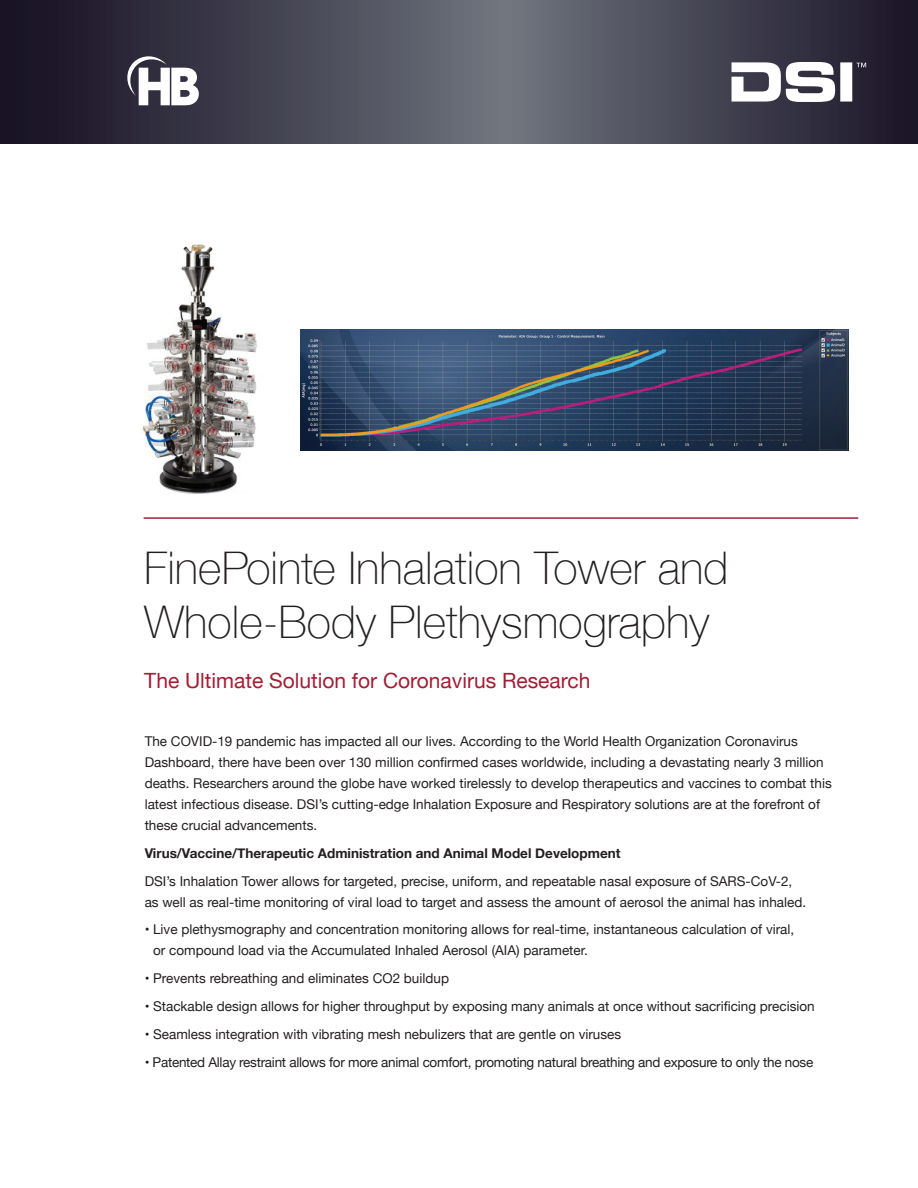
<style>
.page{position:relative;width:918px;height:1188px;background:#fff}
.page>*{position:absolute;margin:0;border:0;box-sizing:border-box;transform-origin:0 0}
.t1{font:100 45px/54px "Helvetica Neue";color:#231f20}
.t2{font:21px "Helvetica Neue";color:#a31e35}
.t3{font:13.5px/21px "Helvetica Neue";color:#231f20}
.t4{font:13.5px "Helvetica Neue";letter-spacing:-.02em;color:#231f20}
.t5{font:700 13.5px "Helvetica Neue";color:#231f20}
</style>
<div class="page">
<svg style="left:0;top:0;width:918px;height:144px;background:#434351"></svg>
<svg style="left:127px;top:56px;width:72px;height:49px"></svg>
<svg style="left:732px;top:62px;width:134px;height:40px"></svg>
<hr style="left:144px;top:517px;width:714px;height:2px;background:#a31e35">
<img style="left:142px;top:244px;width:115px;height:250px">
<img style="left:301px;top:329px;width:548px;height:121px">
<h1 class="t1" style="left:144px;top:539px;width:586px">FinePointe Inhalation Tower and<br>Whole-Body Plethysmography</h1>
<h2 class="t2" style="left:144px;top:666px;width:448px">The Ultimate Solution for Coronavirus Research</h2>
<p class="t3" style="left:145px;top:732px;width:689px">The COVID-19 pandemic has impacted all our lives. According to the World Health Organization Coronavirus Dashboard, there have been over 130 million confirmed cases worldwide, including a devastating nearly 3 million deaths. Researchers around the globe have worked tirelessly to develop therapeutics and vaccines to combat this latest infectious disease. DSI’s cutting-edge Inhalation Exposure and Respiratory solutions are at the forefront of these crucial advancements.</p>
<p class="t5" style="left:145px;top:843px;width:477px">Virus/Vaccine/Therapeutic Administration and Animal Model Development</p>
<p class="t3" style="left:145px;top:871px;width:663px">DSI’s Inhalation Tower allows for targeted, precise, uniform, and repeatable nasal exposure of SARS-CoV-2, as well as real-time monitoring of viral load to target and assess the amount of aerosol the animal has inhaled.</p>
<p class="t3" style="left:153px;top:920px;width:643px;text-indent:-8px">• Live plethysmography and concentration monitoring allows for real-time, instantaneous calculation of viral, or compound load via the Accumulated Inhaled Aerosol (AIA) parameter.</p>
<p class="t3" style="left:145px;top:969px;width:306px">• Prevents rebreathing and eliminates CO2 buildup</p>
<p class="t3" style="left:145px;top:996px;width:672px">• Stackable design allows for higher throughput by exposing many animals at once without sacrificing precision</p>
<p class="t3" style="left:145px;top:1024px;width:478px">• Seamless integration with vibrating mesh nebulizers that are gentle on viruses</p>
<p class="t4" style="left:145px;top:1052px;width:670px">• Patented Allay restraint allows for more animal comfort, promoting natural breathing and exposure to only the nose</p>
</div>
